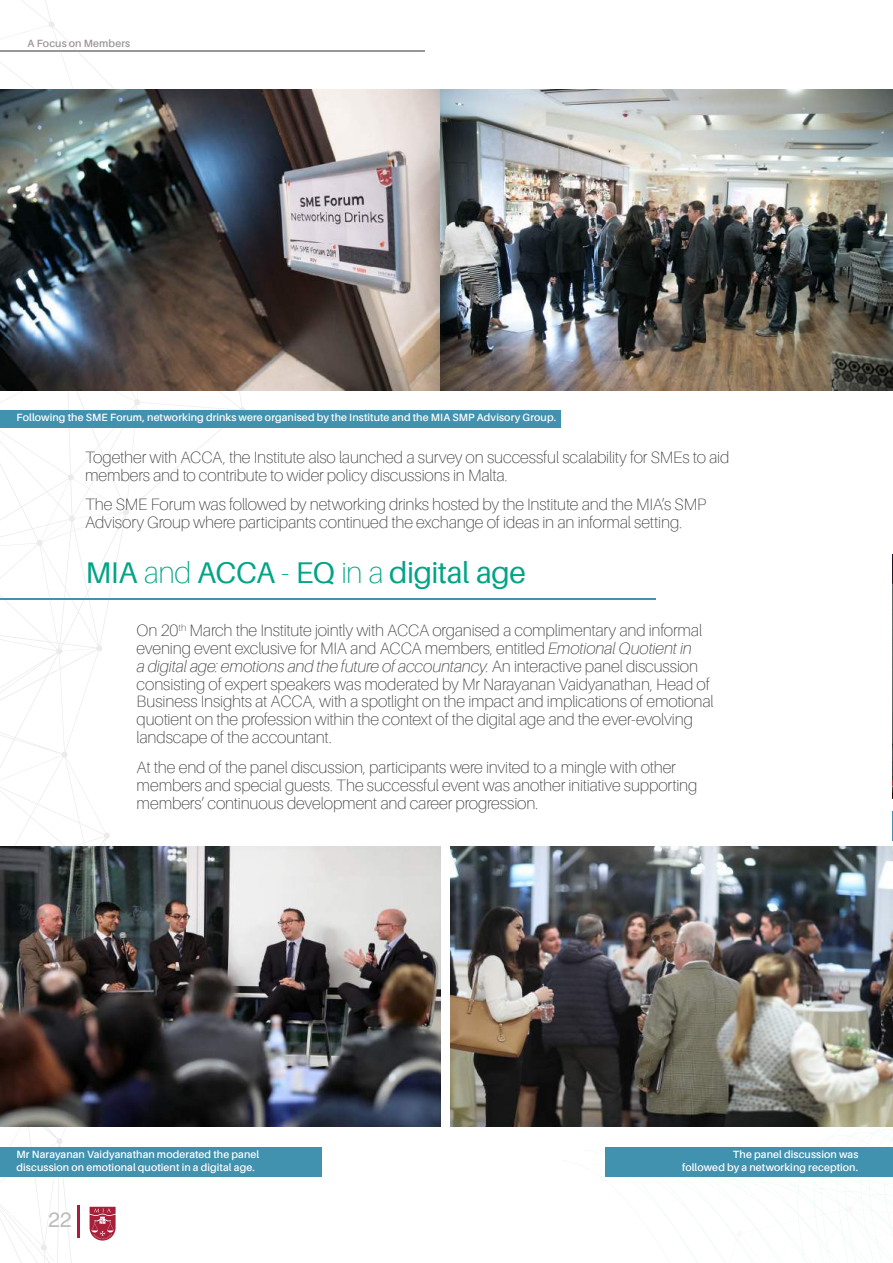
<style>
.page{position:relative;width:893px;height:1263px;background:#fff}
.page>*{position:absolute;margin:0;border:0;box-sizing:border-box;transform-origin:0 0}
.t1{font:30px "Aileron";letter-spacing:-.015em;color:#00a486}
.t2{font:21px "Helvetica LT Std";color:#c0bbbb}
.t3{font:100 16.5px/17.9px "Aileron";letter-spacing:-.01em;color:#383838}
.t4{font:600 10.5px/12.6px "Aileron";letter-spacing:.01em;color:#fff}
.t5{font:600 10.5px "Aileron";letter-spacing:.015em;color:#9a9495}
.s1{font-weight:100}
.s2{font-style:italic}
</style>
<div class="page">
<svg style="left:743px;top:846px;width:150px;height:417px"></svg>
<hr style="left:0;top:51px;width:425px;height:1px;background:#9a9495">
<svg style="left:0;top:0;width:246px;height:1263px"></svg>
<img style="left:0;top:89px;width:893px;height:302px">
<div style="left:0;top:410px;width:561px;height:18px;background:#4192af"></div>
<div style="left:0;top:1147px;width:321px;height:29px;background:#4192af"></div>
<hr style="left:892px;top:811px;width:1px;height:30px;background:#4192af">
<div style="left:605px;top:1147px;width:288px;height:29px;background:#4192af"></div>
<hr style="left:0;top:598px;width:655px;height:2px;background:#4192af">
<img style="left:1px;top:847px;width:439px;height:280px">
<img style="left:451px;top:847px;width:442px;height:280px">
<img style="left:892px;top:554px;width:1px;height:245px">
<p class="t5" style="left:28px;top:38px;width:104px">A Focus on Members</p>
<p class="t4" style="left:17px;top:412px;width:541px">Following the SME Forum, networking drinks were organised by the Institute and the MIA SMP Advisory Group.</p>
<p class="t3" style="left:85px;top:448px;width:646px">Together with ACCA, the Institute also launched a survey on successful scalability for SMEs to aid members and to contribute to wider policy discussions in Malta.</p>
<p class="t3" style="left:85px;top:496px;width:622px">The SME Forum was followed by networking drinks hosted by the Institute and the MIA’s SMP<br>Advisory Group where participants continued the exchange of ideas in an informal setting.</p>
<h1 class="t1" style="left:85px;top:557px;width:442px">MIA <span class="s1">and</span> ACCA <span class="s1">-</span> EQ <span class="s1">in a</span> digital age</h1>
<p class="t3" style="left:137px;top:622px;width:579px">On 20<sup>th</sup> March the Institute jointly with ACCA organised a complimentary and informal evening event exclusive for MIA and ACCA members, entitled <span class="s2">Emotional Quotient in<br>a digital age: emotions and the future of accountancy.</span> An interactive panel discussion consisting of expert speakers was moderated by Mr Narayanan Vaidyanathan, Head of Business Insights at ACCA, with a spotlight on the impact and implications of emotional quotient on the profession within the context of the digital age and the ever-evolving landscape of the accountant.</p>
<p class="t3" style="left:137px;top:758px;width:562px">At the end of the panel discussion, participants were invited to a mingle with other members and special guests. The successful event was another initiative supporting members’ continuous development and career progression.</p>
<p class="t4" style="left:17px;top:1148px;width:244px">Mr Narayanan Vaidyanathan moderated the panel discussion on emotional quotient in a digital age.</p>
<p class="t4" style="left:682px;top:1148px;width:178px;text-align:right">The panel discussion was<br>followed by a networking reception.</p>
<p class="t2" style="left:49px;top:1207px;width:25px">22</p>
</div>
